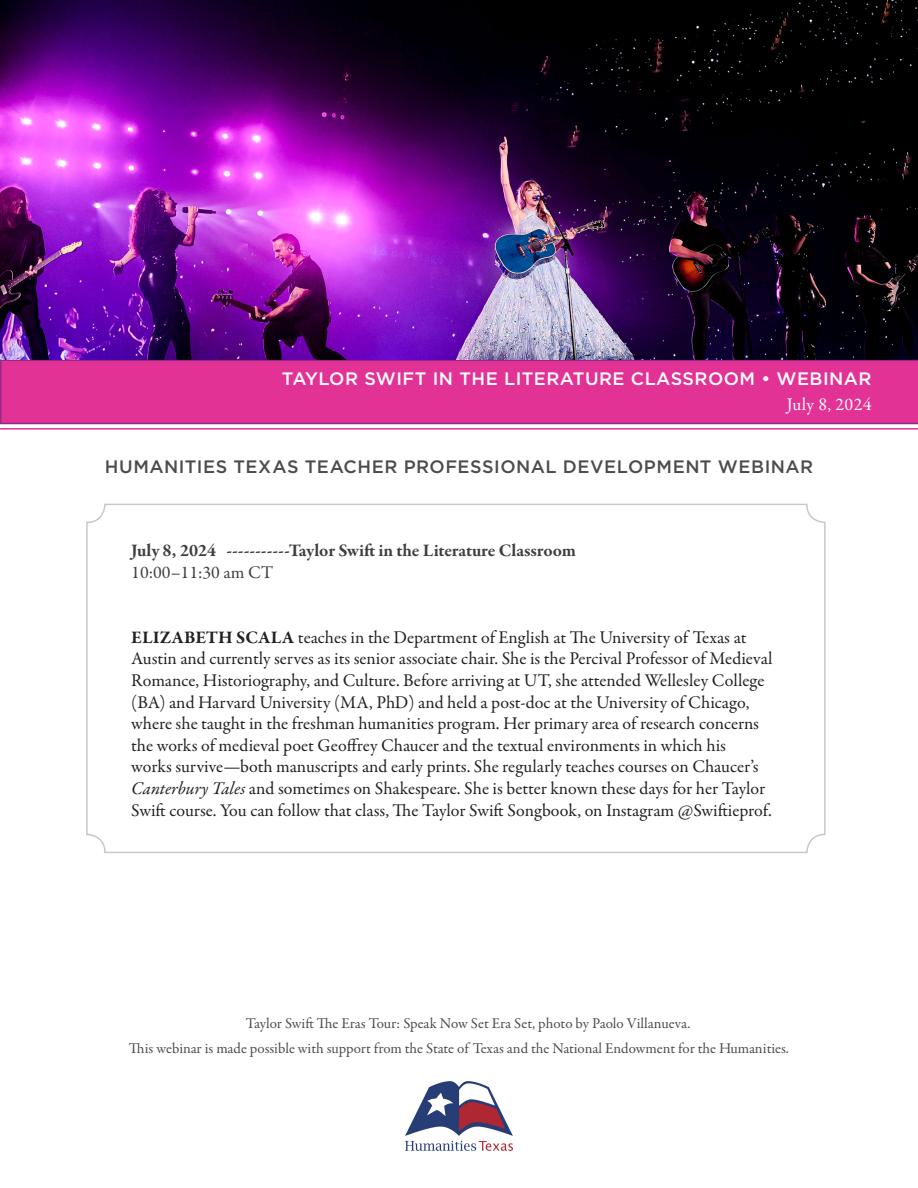
<style>
.page{position:relative;width:918px;height:1188px;background:#fff}
.page>*{position:absolute;margin:0;border:0;box-sizing:border-box;transform-origin:0 0}
.t1{font:18px/21.6px "Garamond Premr Pro";color:#212121}
.t2{font:700 18px "Garamond Premr Pro";letter-spacing:-.005em;color:#3e3e3f}
.t3{font:500 18px "Gotham";letter-spacing:.03em;color:#4b4c4d}
.t4{font:500 18px "Gotham";letter-spacing:.025em;color:#fff}
.t5{font:18px "Garamond Premr Pro";color:#3e3e3f}
.t6{font:18px "Garamond Premr Pro";letter-spacing:.02em;color:#fff}
.t7{font:15px "Garamond Premr Pro";color:#4b4c4d}
.s1{font-weight:700}
.s2{font-style:italic}
</style>
<div class="page">
<div style="left:0;top:359px;width:918px;height:65px;background:#e23295"></div>
<hr style="left:0;top:428px;width:918px;height:2px;background:#e23295">
<img style="left:405px;top:1081px;width:108px;height:69px">
<div style="left:86px;top:504px;width:740px;height:349px;border:2px solid #c7c8ca;border-radius:18px"></div>
<img style="left:0;top:0;width:918px;height:359px">
<p class="t4" style="left:282px;top:367px;width:591px">TAYLOR SWIFT IN THE LITERATURE CLASSROOM • WEBINAR</p>
<p class="t6" style="left:787px;top:394px;width:86px">July 8, 2024</p>
<p class="t3" style="left:105px;top:455px;width:710px">HUMANITIES TEXAS TEACHER PROFESSIONAL DEVELOPMENT WEBINAR</p>
<p class="t2" style="left:131px;top:540px;width:446px">July 8, 2024 -----------Taylor Swift in the Literature Classroom</p>
<p class="t5" style="left:131px;top:561px;width:143px">10:00–11:30 am CT</p>
<p class="t1" style="left:131px;top:627px;width:643px"><span class="s1">ELIZABETH SCALA</span> teaches in the Department of English at The University of Texas at Austin and currently serves as its senior associate chair. She is the Percival Professor of Medieval Romance, Historiography, and Culture. Before arriving at UT, she attended Wellesley College (BA) and Harvard University (MA, PhD) and held a post-doc at the University of Chicago, where she taught in the freshman humanities program. Her primary area of research concerns the works of medieval poet Geoffrey Chaucer and the textual environments in which his<br>works survive—both manuscripts and early prints. She regularly teaches courses on Chaucer’s <span class="s2">Canterbury Tales</span> and sometimes on Shakespeare. She is better known these days for her Taylor Swift course. You can follow that class, The Taylor Swift Songbook, on Instagram @Swiftieprof.</p>
<p class="t7" style="left:246px;top:1014px;width:446px">Taylor Swift The Eras Tour: Speak Now Set Era Set, photo by Paolo Villanueva.</p>
<p class="t7" style="left:129px;top:1039px;width:662px">This webinar is made possible with support from the State of Texas and the National Endowment for the Humanities.</p>
</div>
